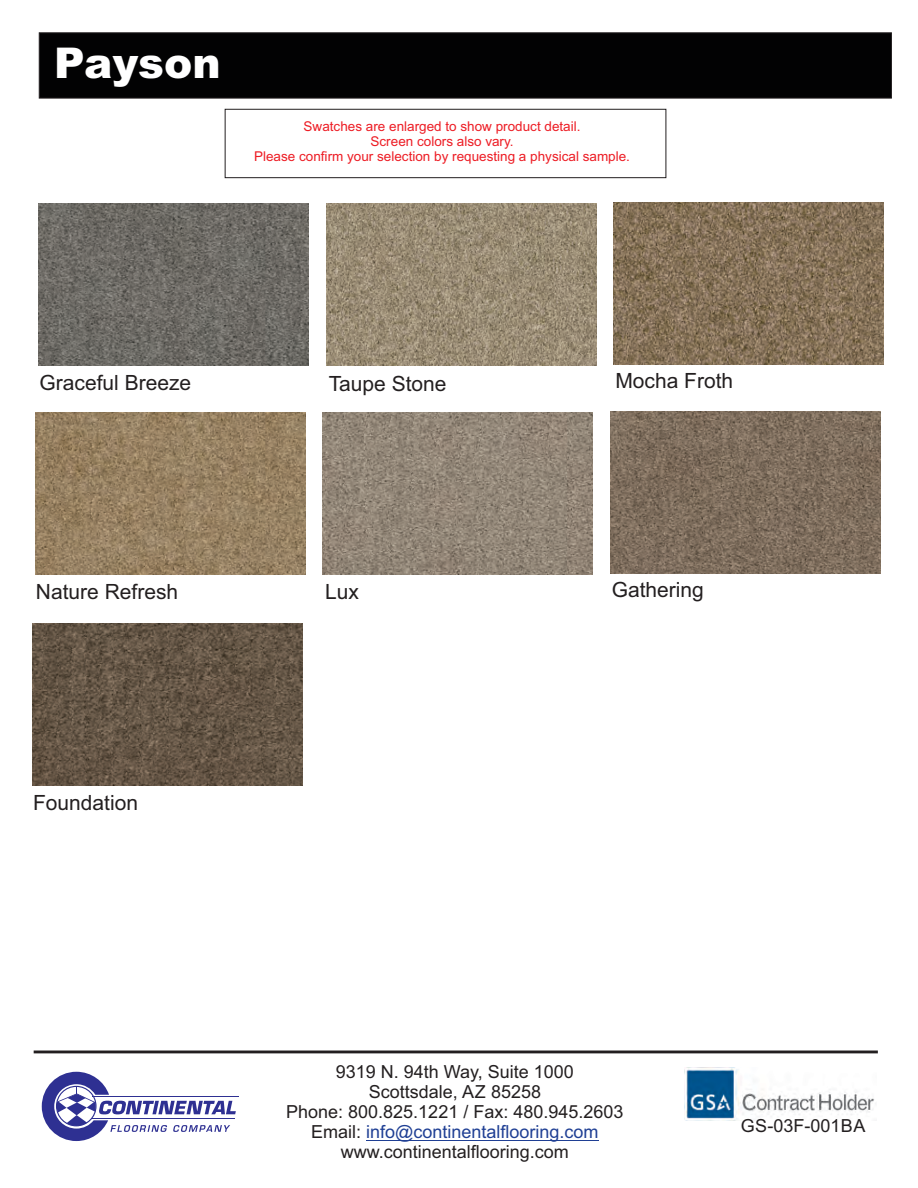
<style>
.page{position:relative;width:918px;height:1188px;background:#fff}
.page>*{position:absolute;margin:0;border:0;box-sizing:border-box;transform-origin:0 0}
.t1{font:900 42.45px "Arial";color:#fff}
.t2{font:21px "Arial";color:#231f20}
.t3{font:18px/20.1px "Arial";color:#231f20;text-align:center}
.t4{font:13.5px/15.1px "Arial";color:#ed1c24;text-align:center}
.s1{color:#1f3f94}
</style>
<div class="page">
<hr style="left:34px;top:1051px;width:844px;height:2px;background:#231f20">
<hr style="left:366px;top:1140px;width:233px;height:1px;background:#1f3f94">
<img style="left:684px;top:1067px;width:190px;height:53px">
<hr style="left:93px;top:1096px;width:146px;height:1px;background:#2e3092">
<svg style="left:42px;top:1072px;width:194px;height:69px"></svg>
<div style="left:39px;top:32px;width:853px;height:66px;background:#020203;border:1px solid #231f20"></div>
<div style="left:225px;top:109px;width:441px;height:69px;border:1px solid #231f20"></div>
<img style="left:35px;top:412px;width:270px;height:162px">
<img style="left:32px;top:623px;width:270px;height:162px">
<img style="left:39px;top:204px;width:270px;height:162px">
<img style="left:323px;top:412px;width:270px;height:162px">
<img style="left:326px;top:203px;width:270px;height:162px">
<img style="left:610px;top:412px;width:270px;height:162px">
<img style="left:614px;top:203px;width:270px;height:162px">
<h1 class="t1" style="left:54px;top:47px;width:168px">Payson</h1>
<p class="t4" style="left:254px;top:120px;width:377px">Swatches are enlarged to show product detail.<br>Screen colors also vary.<br>Please confirm your selection by requesting a physical sample.</p>
<p class="t2" style="left:40px;top:375px;width:153px">Graceful Breeze</p>
<p class="t2" style="left:36px;top:584px;width:144px">Nature Refresh</p>
<p class="t2" style="left:33px;top:795px;width:107px">Foundation</p>
<p class="t2" style="left:329px;top:375px;width:119px">Taupe Stone</p>
<p class="t2" style="left:325px;top:584px;width:35px">Lux</p>
<p class="t2" style="left:615px;top:373px;width:119px">Mocha Froth</p>
<p class="t2" style="left:612px;top:581px;width:94px">Gathering</p>
<p class="t3" style="left:286px;top:1063px;width:339px">9319 N. 94th Way, Suite 1000<br>Scottsdale, AZ 85258<br>Phone: 800.825.1221 / Fax: 480.945.2603<br>Email: <span class="s1">info@continentalflooring.com </span>www.continentalflooring.com</p>
<p class="t3" style="left:741px;top:1117px;width:126px">GS-03F-001BA</p>
</div>
